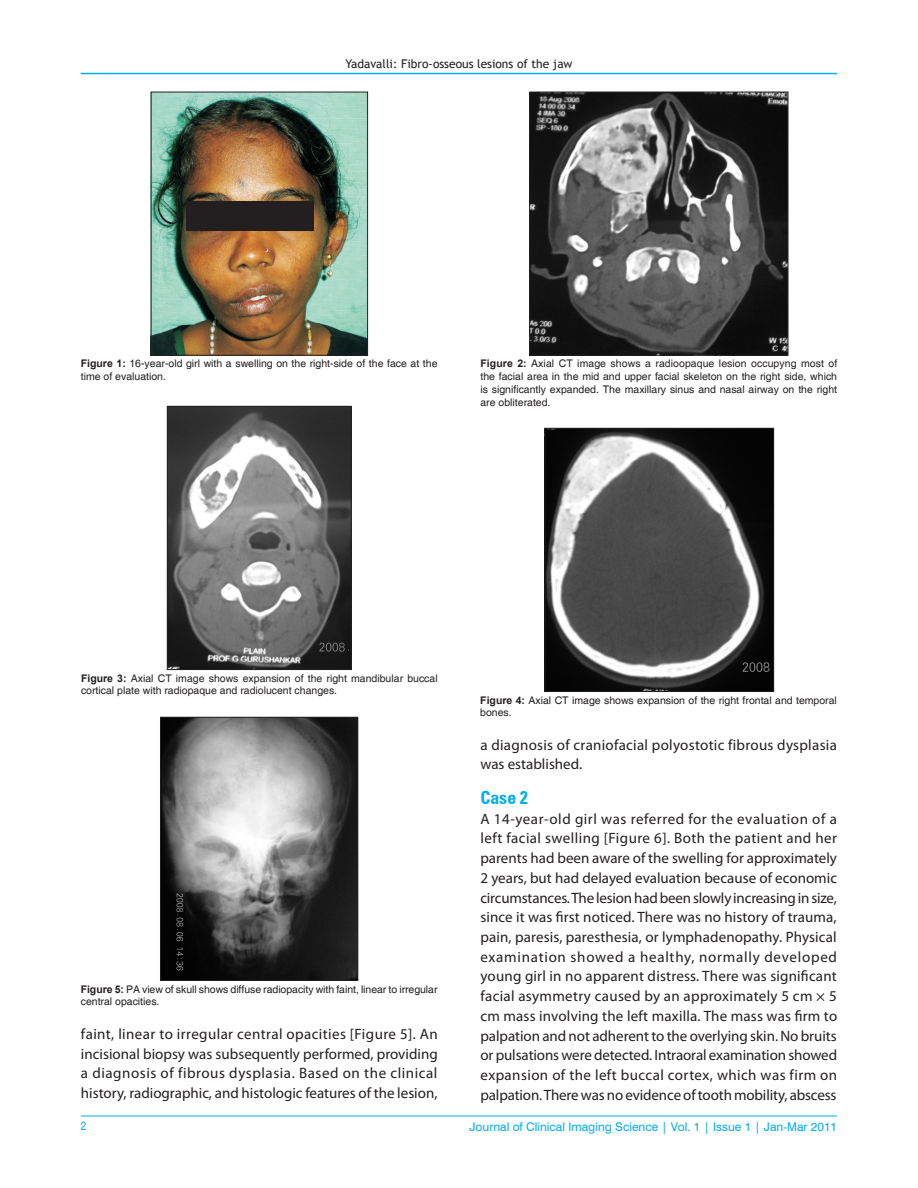
<style>
.page{position:relative;width:918px;height:1188px;background:#fff}
.page>*{position:absolute;margin:0;border:0;box-sizing:border-box;transform-origin:0 0}
.t1{font:700 condensed 18px "Zurich BT";color:#00aeef}
.t2{font:15px/19.8px "Myriad Pro";color:#231f20;text-align:justify}
.t3{font:15px/19.6px "Myriad Pro";letter-spacing:.02em;color:#231f20}
.t4{font:12px "Swiss 721 BT";color:#00aeef}
.t5{font:12px "Trebuchet MS";color:#231f20}
.t6{font:condensed 12px "Helvetica";color:#00aeef}
.t7{font:10.5px/12.8px "Helvetica";color:#231f20}
.s1{font-family:"Arial";font-weight:700}
</style>
<div class="page">
<hr style="left:81px;top:1116px;width:756px;height:1px;background:#00aeef">
<hr style="left:81px;top:73px;width:756px;height:1px;background:#00aeef">
<img style="left:153px;top:94px;width:213px;height:259px">
<div style="left:151px;top:92px;width:217px;height:263px;border:1px solid #231f20"></div>
<div style="left:186px;top:202px;width:127px;height:29px;background:#231f20"></div>
<img style="left:547px;top:430px;width:225px;height:260px">
<div style="left:545px;top:428px;width:229px;height:264px;border:1px solid #231f20"></div>
<img style="left:162px;top:719px;width:194px;height:260px">
<div style="left:160px;top:717px;width:198px;height:264px;border:1px solid #231f20"></div>
<img style="left:532px;top:94px;width:254px;height:259px">
<div style="left:530px;top:92px;width:258px;height:263px;border:1px solid #231f20"></div>
<img style="left:169px;top:408px;width:180px;height:260px">
<div style="left:167px;top:406px;width:184px;height:264px;border:1px solid #231f20"></div>
<p class="t5" style="left:345px;top:56px;width:229px">Yadavalli: Fibro-osseous lesions of the jaw</p>
<p class="t7" style="left:81px;top:358px;width:358px"><span class="s1">Figure 1:</span> 16-year-old girl with a swelling on the right-side of the face at the time of evaluation.</p>
<p class="t7" style="left:480px;top:358px;width:358px;text-align:justify"><span class="s1">Figure 2:</span> Axial CT image shows a radioopaque lesion occupyng most of the facial area in the mid and upper facial skeleton on the right side, which is significantly expanded. The maxillary sinus and nasal airway on the right are obliterated.</p>
<p class="t7" style="left:81px;top:672px;width:358px"><span class="s1">Figure 3:</span> Axial CT image shows expansion of the right mandibular buccal cortical plate with radiopaque and radiolucent changes.</p>
<p class="t7" style="left:81px;top:983px;width:358px"><span class="s1">Figure 5:</span> PA view of skull shows diffuse radiopacity with faint, linear to irregular central opacities.</p>
<p class="t2" style="left:81px;top:1024px;width:358px">faint, linear to irregular central opacities [Figure 5]. An incisional biopsy was subsequently performed, providing a diagnosis of fibrous dysplasia. Based on the clinical history, radiographic, and histologic features of the lesion,</p>
<p class="t7" style="left:480px;top:694px;width:358px"><span class="s1">Figure 4:</span> Axial CT image shows expansion of the right frontal and temporal bones.</p>
<p class="t3" style="left:480px;top:734px;width:358px">a diagnosis of craniofacial polyostotic fibrous dysplasia was established.</p>
<p class="t1" style="left:480px;top:787px;width:49px">Case 2</p>
<p class="t2" style="left:480px;top:808px;width:358px">A 14-year-old girl was referred for the evaluation of a left facial swelling [Figure 6]. Both the patient and her parents had been aware of the swelling for approximately 2 years, but had delayed evaluation because of economic circumstances. The lesion had been slowly increasing in size, since it was first noticed. There was no history of trauma, pain, paresis, paresthesia, or lymphadenopathy. Physical examination showed a healthy, normally developed young girl in no apparent distress. There was significant facial asymmetry caused by an approximately 5 cm × 5 cm mass involving the left maxilla. The mass was firm to palpation and not adherent to the overlying skin. No bruits or pulsations were detected. Intraoral examination showed expansion of the left buccal cortex, which was firm on palpation. There was no evidence of tooth mobility, abscess</p>
<p class="t6" style="left:81px;top:1119px;width:7px">2</p>
<p class="t4" style="left:469px;top:1119px;width:369px">Journal of Clinical Imaging Science | Vol. 1 | Issue 1 | Jan-Mar 2011</p>
</div>
